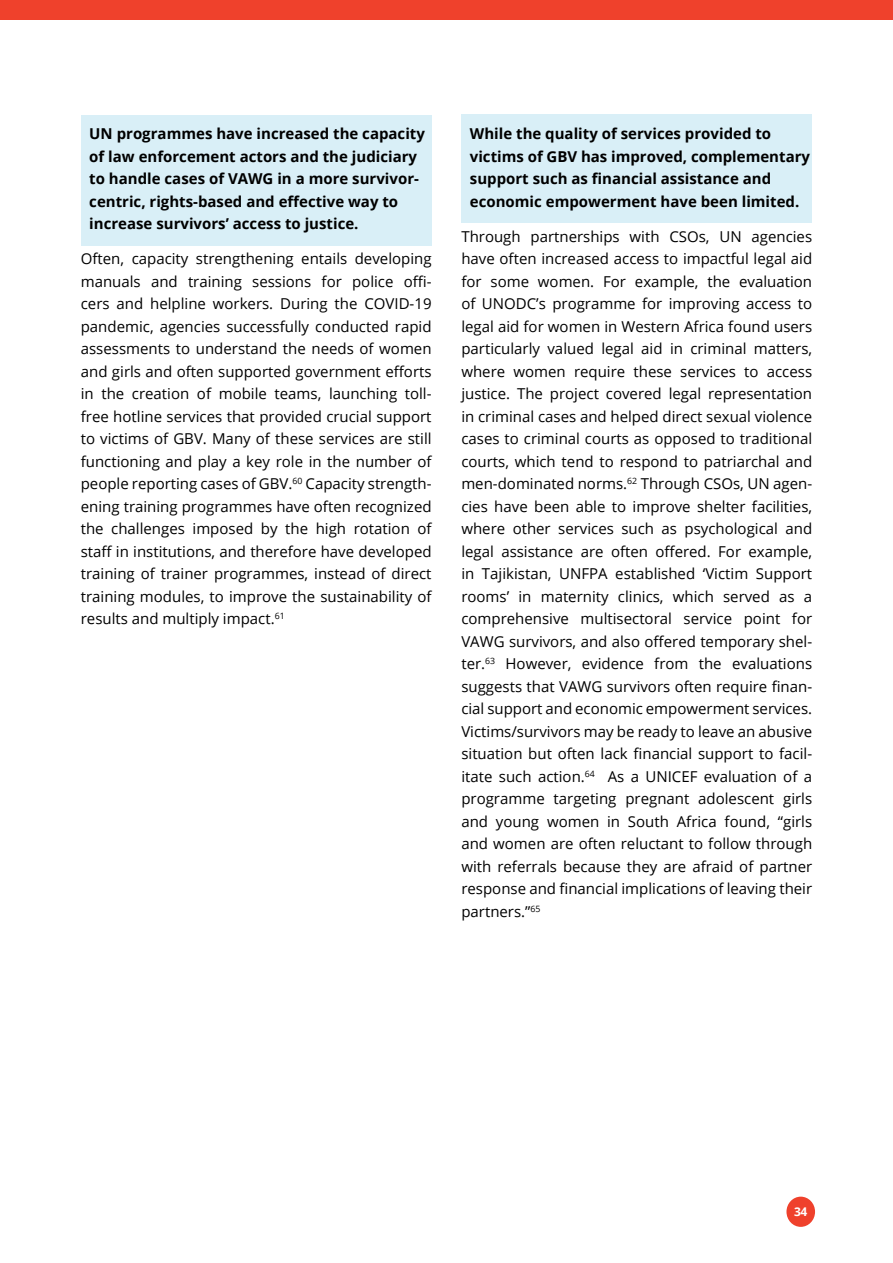
<style>
.page{position:relative;width:893px;height:1263px;background:#fff}
.page>*{position:absolute;margin:0;border:0;box-sizing:border-box;transform-origin:0 0}
.t1{font:15px/22.5px "Open Sans";color:#000;text-align:justify}
.t2{font:700 15px/22.5px "Open Sans";color:#000}
.t3{font:700 12px "Open Sans";color:#fff}
</style>
<div class="page">
<div style="left:81px;top:115px;width:351px;height:130px;background:#d9eff7"></div>
<div style="left:461px;top:115px;width:351px;height:108px;background:#d9eff7"></div>
<div style="left:786px;top:1196px;width:29px;height:31px;background:#ef412c;border-radius:50%"></div>
<div style="left:0;top:0;width:893px;height:19px;background:#ef412c"></div>
<p class="t2" style="left:89px;top:122px;width:337px">UN programmes have increased the capacity of law enforcement actors and the judiciary to handle cases of VAWG in a more survivor&shy;centric, rights-based and effective way to increase survivors’ access to justice.</p>
<p class="t1" style="left:81px;top:247px;width:352px">Often, capacity strengthening entails developing manuals and training sessions for police offi&shy;cers and helpline workers. During the COVID-19 pandemic, agencies successfully conducted rapid assessments to understand the needs of women and girls and often supported government efforts in the creation of mobile teams, launching toll&shy;free hotline services that provided crucial support to victims of GBV. Many of these services are still functioning and play a key role in the number of people reporting cases of GBV.<sup>60</sup> Capacity strength&shy;ening training programmes have often recognized the challenges imposed by the high rotation of staff in institutions, and therefore have developed training of trainer programmes, instead of direct training modules, to improve the sustainability of results and multiply impact.<sup>61</sup></p>
<p class="t2" style="left:470px;top:122px;width:342px">While the quality of services provided to victims of GBV has improved, complementary support such as financial assistance and economic empowerment have been limited.</p>
<p class="t1" style="left:461px;top:225px;width:352px">Through partnerships with CSOs, UN agencies have often increased access to impactful legal aid for some women. For example, the evaluation of UNODC’s programme for improving access to legal aid for women in Western Africa found users particularly valued legal aid in criminal matters, where women require these services to access justice. The project covered legal representation in criminal cases and helped direct sexual violence cases to criminal courts as opposed to traditional courts, which tend to respond to patriarchal and men-dominated norms.<sup>62</sup> Through CSOs, UN agen&shy;cies have been able to improve shelter facilities, where other services such as psychological and legal assistance are often offered. For example, in Tajikistan, UNFPA established ‘Victim Support rooms’ in maternity clinics, which served as a comprehensive multisectoral service point for VAWG survivors, and also offered temporary shel&shy;ter.<sup>63</sup> However, evidence from the evaluations suggests that VAWG survivors often require finan&shy;cial support and economic empowerment services.<br>Victims/survivors may be ready to leave an abusive situation but often lack financial support to facil&shy;itate such action.<sup>64</sup> As a UNICEF evaluation of a programme targeting pregnant adolescent girls and young women in South Africa found, “girls and women are often reluctant to follow through with referrals because they are afraid of partner response and financial implications of leaving their partners.”<sup>65</sup></p>
<p class="t3" style="left:794px;top:1203px;width:15px">34</p>
</div>
